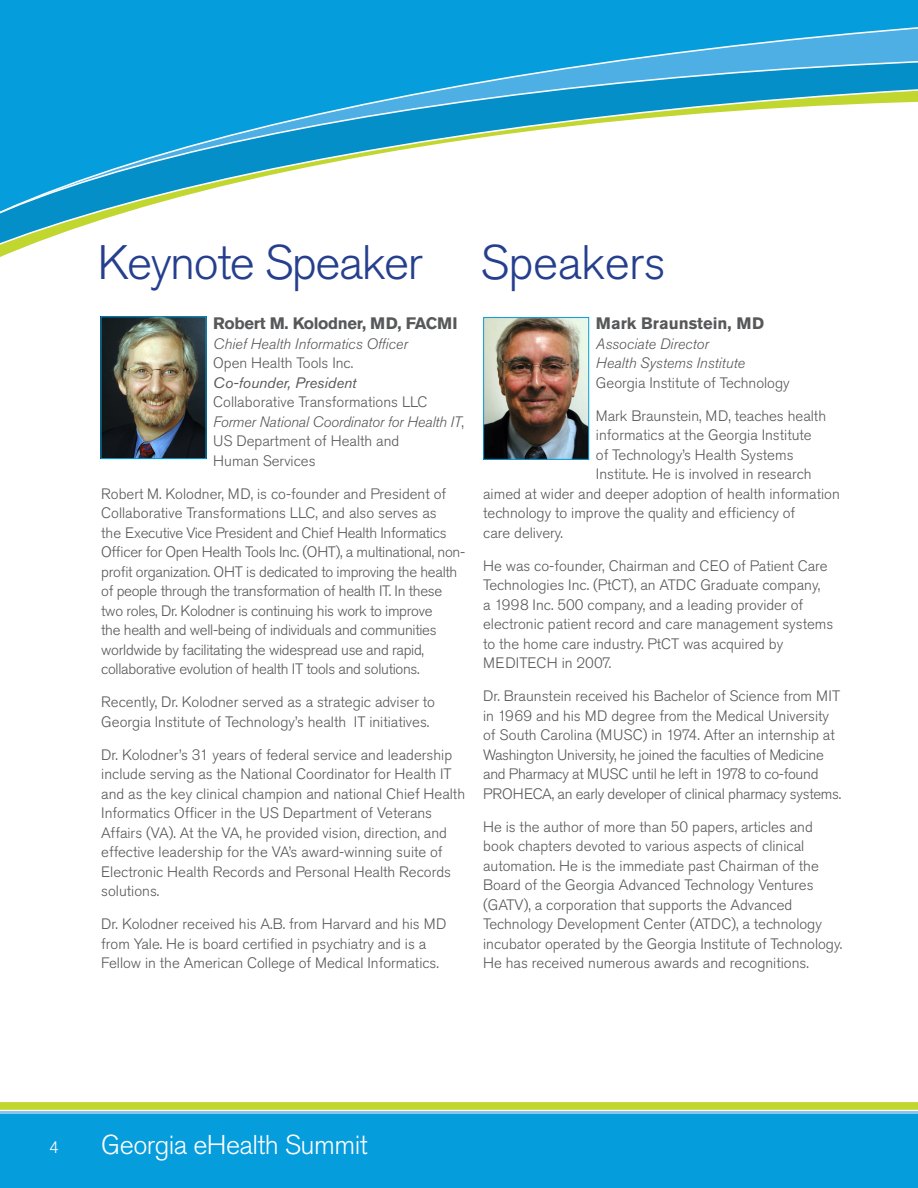
<style>
.page{position:relative;width:918px;height:1188px;background:#fff}
.page>*{position:absolute;margin:0;border:0;box-sizing:border-box;transform-origin:0 0}
.t1{font:300 48px "Akzidenz Grotesk Pro";letter-spacing:-.03em;color:#253f8e}
.t2{font:300 48px "Akzidenz Grotesk Pro";letter-spacing:-.01em;color:#253f8e}
.t3{font:300 27px "Akzidenz Grotesk Pro";letter-spacing:-.02em;color:#fff}
.text{font:700 16.5px "Akzidenz Grotesk Pro";letter-spacing:-.01em;color:#57585a}
.t4{font:300 16.5px "Akzidenz Grotesk Pro";color:#fff}
.text-2{font:300 15px/19.5px "Akzidenz Grotesk Pro";color:#57585a}
.text-3{font:300 15px/19.5px "Akzidenz Grotesk Pro";letter-spacing:-.02em;color:#57585a}
.text-4{font:italic 300 15px/19.5px "Akzidenz Grotesk Pro";color:#57585a}
.text-5{font:italic 15px "Akzidenz Grotesk Pro";color:#57585a}
.s1{font-style:italic}
</style>
<div class="page">
<div style="left:0;top:0;width:918px;height:46px;background:#069ddc"></div>
<svg style="left:0;top:46px;width:918px;height:13px;background:#1ba2de"></svg>
<svg style="left:0;top:59px;width:918px;height:25px;background:#1da1db"></svg>
<svg style="left:0;top:84px;width:918px;height:376px"></svg>
<svg style="left:0;top:1102px;width:918px;height:8px;background:#c2d835"></svg>
<div style="left:0;top:1111px;width:918px;height:77px;background:#069ddc"></div>
<img style="left:102px;top:318px;width:103px;height:139px">
<div style="left:100px;top:316px;width:107px;height:143px;border:1px solid #069ddc"></div>
<img style="left:485px;top:319px;width:102px;height:139px">
<div style="left:483px;top:317px;width:106px;height:143px;border:1px solid #069ddc"></div>
<p class="t1" style="left:98px;top:231px;width:327px">Keynote Speaker</p>
<p class="t2" style="left:480px;top:231px;width:187px">Speakers</p>
<p class="text" style="left:213px;top:313px;width:246px">Robert M. Kolodner, MD, FACMI</p>
<p class="text-4" style="left:213px;top:334px;width:196px">Chief Health Informatics Officer</p>
<p class="text-2" style="left:213px;top:353px;width:142px">Open Health Tools Inc.</p>
<p class="text-5" style="left:213px;top:373px;width:145px">Co-founder, President</p>
<p class="text-2" style="left:213px;top:392px;width:216px">Collaborative Transformations LLC</p>
<p class="text-2" style="left:213px;top:412px;width:252px"><span class="s1">Former National Coordinator for Health IT</span>,<br>US Department of Health and<br>Human Services</p>
<p class="text-3" style="left:101px;top:484px;width:365px">Robert M. Kolodner, MD, is co-founder and President of Collaborative Transformations LLC, and also serves as<br>the Executive Vice President and Chief Health Informatics Officer for Open Health Tools Inc. (OHT), a multinational, non&shy;profit organization. OHT is dedicated to improving the health of people through the transformation of health IT. In these two roles, Dr. Kolodner is continuing his work to improve<br>the health and well-being of individuals and communities worldwide by facilitating the widespread use and rapid, collaborative evolution of health IT tools and solutions.</p>
<p class="text-2" style="left:101px;top:692px;width:335px">Recently, Dr. Kolodner served as a strategic adviser to<br>Georgia Institute of Technology’s health IT initiatives.</p>
<p class="text-2" style="left:101px;top:745px;width:365px">Dr. Kolodner’s 31 years of federal service and leadership include serving as the National Coordinator for Health IT and as the key clinical champion and national Chief Health Informatics Officer in the US Department of Veterans Affairs (VA). At the VA, he provided vision, direction, and effective leadership for the VA’s award-winning suite of Electronic Health Records and Personal Health Records solutions.</p>
<p class="text-2" style="left:101px;top:914px;width:347px">Dr. Kolodner received his A.B. from Harvard and his MD from Yale. He is board certified in psychiatry and is a<br>Fellow in the American College of Medical Informatics.</p>
<p class="text" style="left:596px;top:313px;width:170px">Mark Braunstein, MD</p>
<p class="text-4" style="left:596px;top:334px;width:151px">Associate Director<br>Health Systems Institute</p>
<p class="text-2" style="left:596px;top:373px;width:195px">Georgia Institute of Technology</p>
<p class="text-2" style="left:596px;top:406px;width:232px">Mark Braunstein, MD, teaches health</p>
<p class="text-2" style="left:596px;top:425px;width:217px">informatics at the Georgia Institute</p>
<p class="text-2" style="left:596px;top:445px;width:199px">of Technology’s Health Systems</p>
<p class="text-2" style="left:596px;top:464px;width:217px">Institute. He is involved in research</p>
<p class="text-2" style="left:483px;top:484px;width:358px">aimed at wider and deeper adoption of health information</p>
<p class="text-2" style="left:483px;top:503px;width:314px">technology to improve the quality and efficiency of</p>
<p class="text-2" style="left:483px;top:523px;width:81px">care delivery.</p>
<p class="text-2" style="left:483px;top:556px;width:352px">He was co-founder, Chairman and CEO of Patient Care Technologies Inc. (PtCT), an ATDC Graduate company,<br>a 1998 Inc. 500 company, and a leading provider of electronic patient record and care management systems to the home care industry. PtCT was acquired by MEDITECH in 2007.</p>
<p class="text-3" style="left:483px;top:686px;width:360px">Dr. Braunstein received his Bachelor of Science from MIT in 1969 and his MD degree from the Medical University of South Carolina (MUSC) in 1974. After an internship at Washington University, he joined the faculties of Medicine and Pharmacy at MUSC until he left in 1978 to co-found PROHECA, an early developer of clinical pharmacy systems.</p>
<p class="text-2" style="left:483px;top:817px;width:361px">He is the author of more than 50 papers, articles and book chapters devoted to various aspects of clinical automation. He is the immediate past Chairman of the Board of the Georgia Advanced Technology Ventures (GATV), a corporation that supports the Advanced Technology Development Center (ATDC), a technology incubator operated by the Georgia Institute of Technology.<br>He has received numerous awards and recognitions.</p>
<p class="t4" style="left:49px;top:1136px;width:11px">4</p>
<h2 class="t3" style="left:101px;top:1127px;width:268px">Georgia eHealth Summit</h2>
</div>
